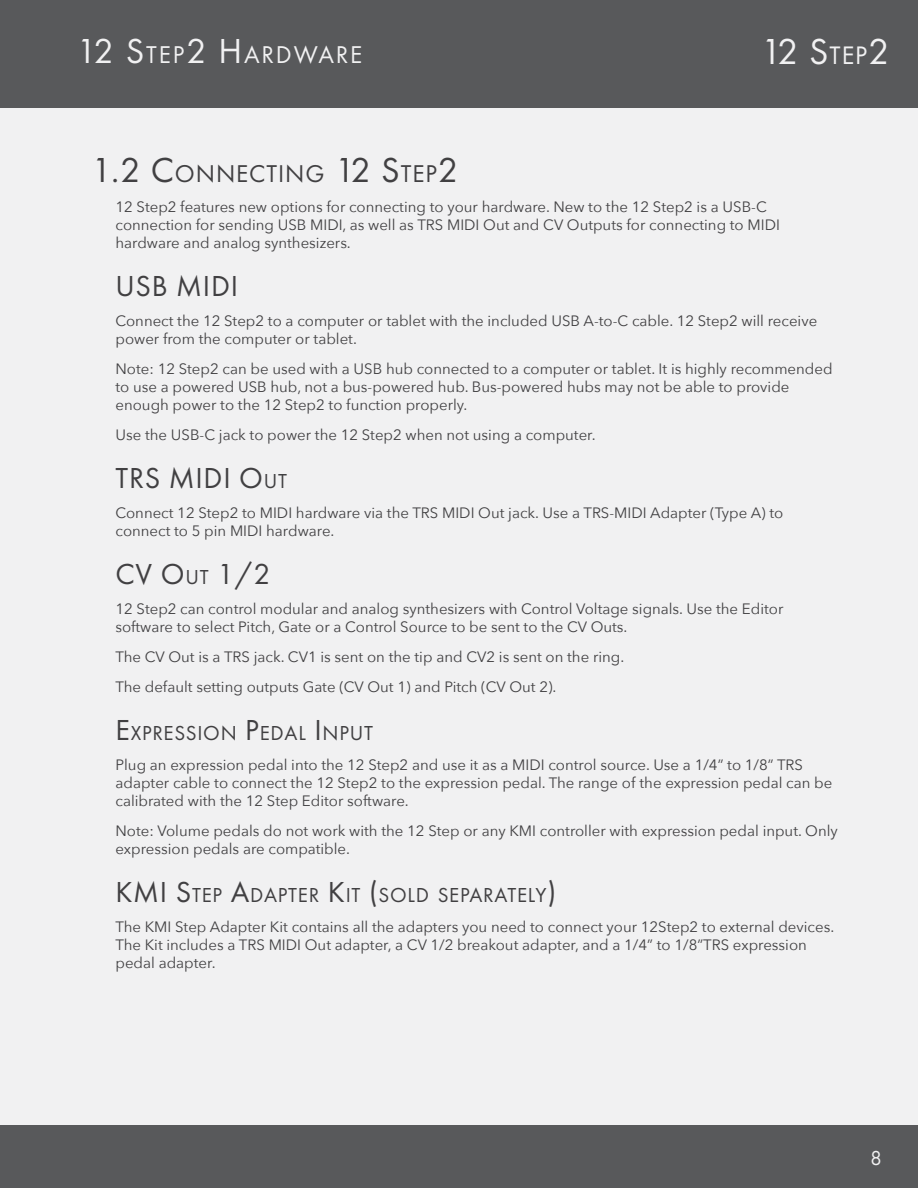
<style>
.page{position:relative;width:918px;height:1188px;background:#f1f1f2}
.page>*{position:absolute;margin:0;border:0;box-sizing:border-box;transform-origin:0 0}
.t1{font:37.5px "Futura PT";color:#f1f1f2}
.t2{font:30px "Futura PT";letter-spacing:.025em;color:#414042}
.t3{font:25.2px "Futura PT";letter-spacing:.035em;color:#414042}
.t4{font:25.2px "Futura PT";letter-spacing:.07em;color:#f1f1f2}
.t5{font:21px "Futura PT";letter-spacing:.035em;color:#414042}
.t6{font:21px "Futura PT";color:#f1f1f2}
.t7{font:15px/18px "Avenir Next";color:#414042}
.s1{font-size:36px}
.s2{font-size:26.25px}
.s3{font-size:21px}
.s4{font-size:30px}
</style>
<div class="page">
<div style="left:0;top:0;width:918px;height:108px;background:#58595b"></div>
<div style="left:0;top:1125px;width:918px;height:63px;background:#58595b"></div>
<h3 class="t4" style="left:76px;top:40px;width:287px"><span class="s1">12 S</span>TEP<span class="s1">2 H</span> ARDWARE</h3>
<h1 class="t1" style="left:761px;top:30px;width:130px">12 S<span class="s2">TEP</span>2</h1>
<h3 class="t3" style="left:92px;top:159px;width:368px"><span class="s1">1.2 C</span>ONNECTING <span class="s1">12 S</span>TEP<span class="s1">2</span></h3>
<p class="t7" style="left:116px;top:197px;width:666px">12 Step2 features new options for connecting to your hardware. New to the 12 Step2 is a USB-C connection for sending USB MIDI, as well as TRS MIDI Out and CV Outputs for connecting to MIDI hardware and analog synthesizers.</p>
<h2 class="t2" style="left:116px;top:268px;width:99px">USB MIDI</h2>
<p class="t7" style="left:116px;top:311px;width:703px">Connect the 12 Step2 to a computer or tablet with the included USB A-to-C cable. 12 Step2 will receive power from the computer or tablet.</p>
<p class="t7" style="left:116px;top:359px;width:719px">Note: 12 Step2 can be used with a USB hub connected to a computer or tablet. It is highly recommended to use a powered USB hub, not a bus-powered hub. Bus-powered hubs may not be able to provide enough power to the 12 Step2 to function properly.</p>
<p class="t7" style="left:116px;top:425px;width:482px">Use the USB-C jack to power the 12 Step2 when not using a computer.</p>
<h2 class="t2" style="left:116px;top:460px;width:173px">TRS MIDI O<span class="s3">UT</span></h2>
<p class="t7" style="left:116px;top:503px;width:669px">Connect 12 Step2 to MIDI hardware via the TRS MIDI Out jack. Use a TRS-MIDI Adapter (Type A) to connect to 5 pin MIDI hardware.</p>
<h2 class="t2" style="left:116px;top:556px;width:156px">CV O<span class="s3">UT</span> 1/2</h2>
<p class="t7" style="left:116px;top:599px;width:669px">12 Step2 can control modular and analog synthesizers with Control Voltage signals. Use the Editor software to select Pitch, Gate or a Control Source to be sent to the CV Outs.</p>
<p class="t7" style="left:116px;top:641px;width:510px;line-height:30px">The CV Out is a TRS jack. CV1 is sent on the tip and CV2 is sent on the ring.<br>The default setting outputs Gate (CV Out 1) and Pitch (CV Out 2).</p>
<h3 class="t5" style="left:116px;top:721px;width:259px"><span class="s4">E</span>XPRESSION <span class="s4">P</span>EDAL <span class="s4">I</span> NPUT</h3>
<p class="t7" style="left:116px;top:755px;width:718px">Plug an expression pedal into the 12 Step2 and use it as a MIDI control source. Use a 1/4” to 1/8” TRS adapter cable to connect the 12 Step2 to the expression pedal. The range of the expression pedal can be calibrated with the 12 Step Editor software.</p>
<p class="t7" style="left:116px;top:821px;width:724px">Note: Volume pedals do not work with the 12 Step or any KMI controller with expression pedal input. Only expression pedals are compatible.</p>
<h3 class="t5" style="left:116px;top:883px;width:442px"><span class="s4">KMI S</span>TEP <span class="s4">A</span>DAPTER <span class="s4">K</span>IT <span class="s4">(</span>SO LD SEPARATELY<span class="s4">)</span></h3>
<p class="t7" style="left:116px;top:917px;width:720px">The KMI Step Adapter Kit contains all the adapters you need to connect your 12Step2 to external devices.<br>The Kit includes a TRS MIDI Out adapter, a CV 1/2 breakout adapter, and a 1/4” to 1/8”TRS expression pedal adapter.</p>
<h3 class="t6" style="left:870px;top:1145px;width:13px">8</h3>
</div>
